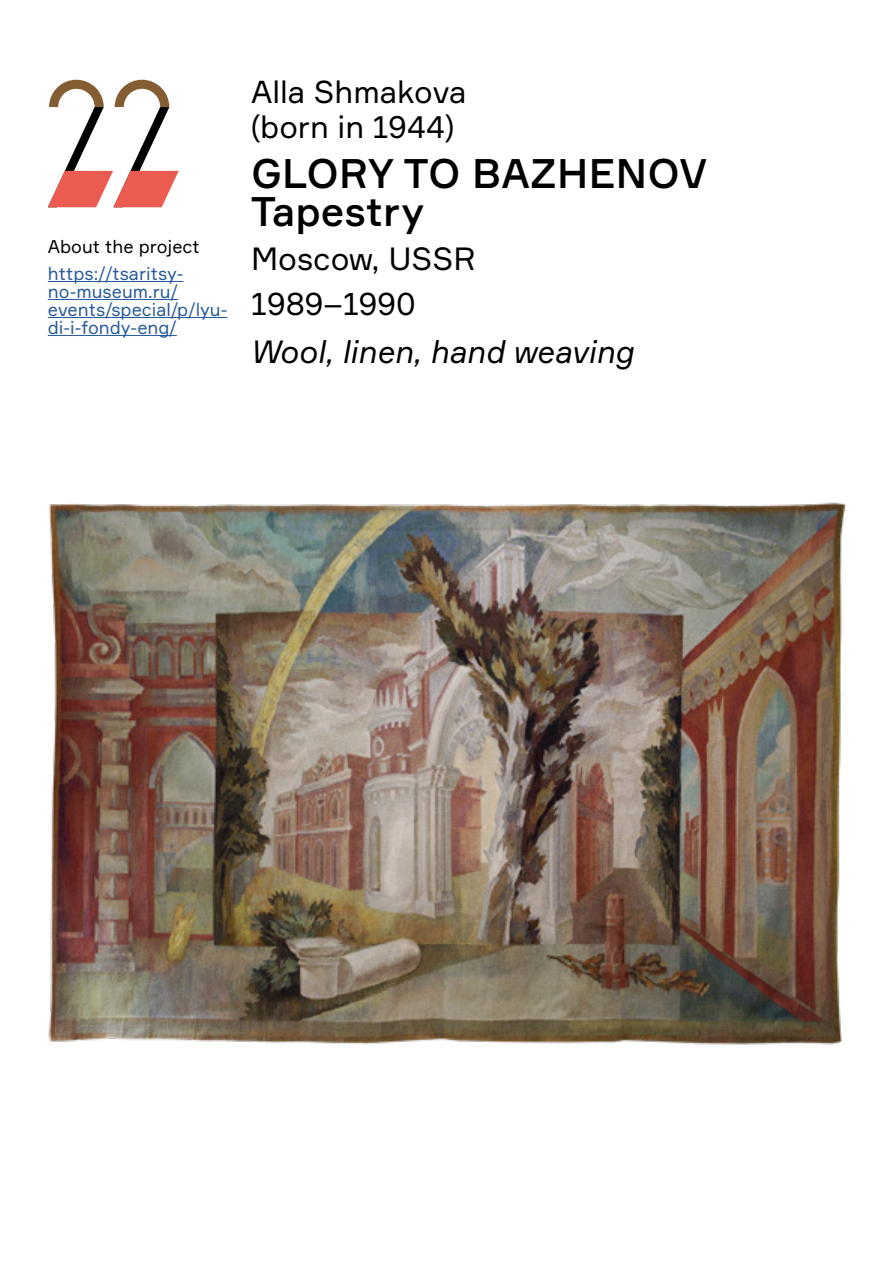
<style>
.page{position:relative;width:893px;height:1263px;background:#fff}
.page>*{position:absolute;margin:0;border:0;box-sizing:border-box;transform-origin:0 0}
.t1{font:500 40.5px/37.5px "Formular";color:#000}
.t2{font:italic 31.5px "Formular";color:#000}
.t3{font:31.5px/44.5px "Formular";color:#000}
.t4{font:31.05px/35.5px "Formular";color:#000}
.t5{font:18px/18px "Formular";color:#275b9b}
.t6{font:18px "Formular";color:#000}
</style>
<div class="page">
<img style="left:48px;top:502px;width:798px;height:543px">
<svg style="left:48px;top:80px;width:131px;height:127px"></svg>
<hr style="left:48px;top:281px;width:135px;height:1px;background:#275b9b">
<hr style="left:48px;top:299px;width:130px;height:1px;background:#275b9b">
<hr style="left:48px;top:317px;width:179px;height:1px;background:#275b9b">
<hr style="left:48px;top:335px;width:129px;height:1px;background:#275b9b">
<p class="t6" style="left:48px;top:236px;width:154px">About the project</p>
<p class="t5" style="left:48px;top:264px;width:181px">https://tsaritsy&shy;no-museum.ru/ events/special/p/lyu&shy;di-i-fondy-eng/</p>
<h3 class="t4" style="left:251px;top:73px;width:217px">Alla Shmakova (born in 1944)</h3>
<h1 class="t1" style="left:251px;top:154px;width:458px">GLORY TO BAZHENOV<br>Tapestry</h1>
<h2 class="t3" style="left:251px;top:236px;width:226px">Moscow, USSR<br>1989–1990</h2>
<h2 class="t2" style="left:251px;top:333px;width:384px">Wool, linen, hand weaving</h2>
</div>
